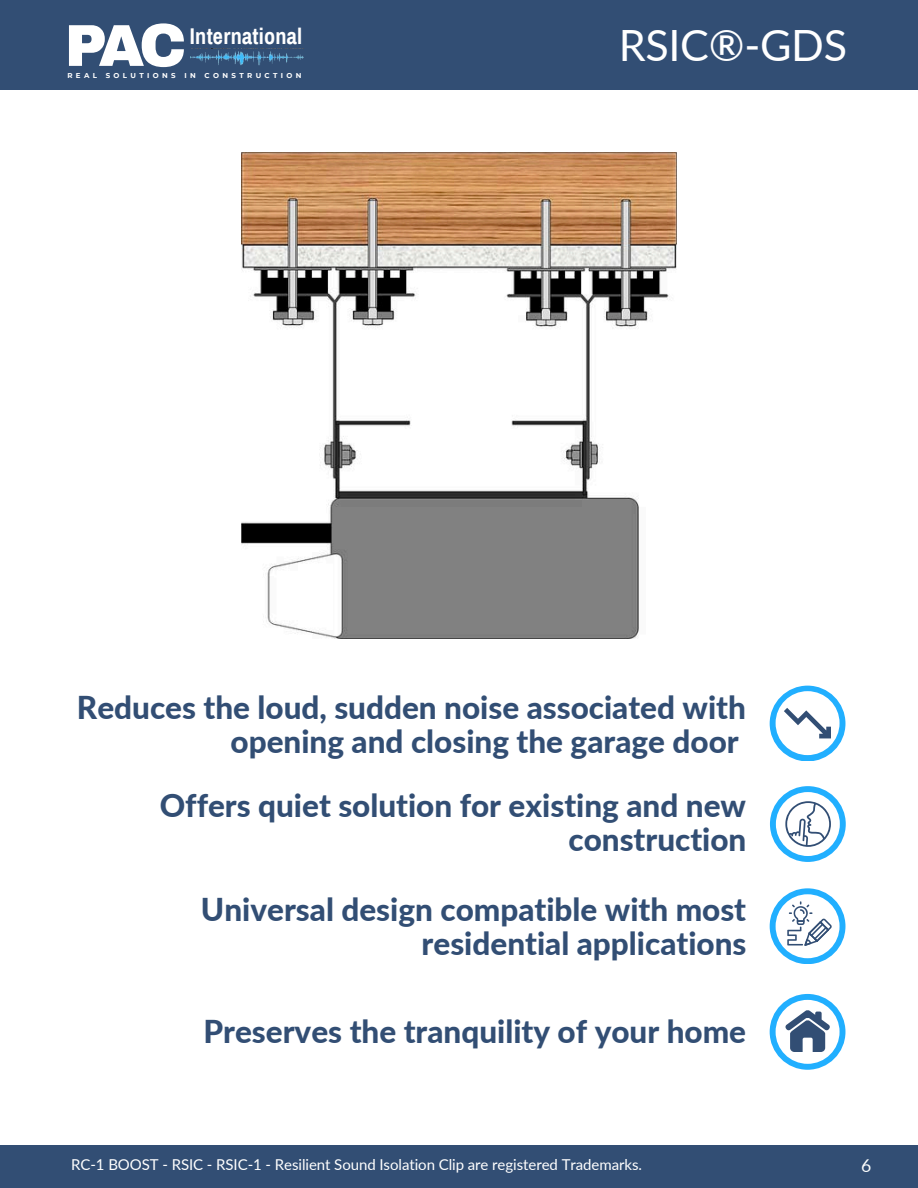
<style>
.page{position:relative;width:918px;height:1188px;background:#fff}
.page>*{position:absolute;margin:0;border:0;box-sizing:border-box;transform-origin:0 0}
.t1{font:900 59.1px "Archivo";color:#fff}
.t2{font:43.05px "Lato";letter-spacing:-.005em;color:#fff}
.t3{font:800 31.5px/33.8px "Lato";color:#324e74;text-align:right}
.t4{font:700 22.35px "Archivo Narrow";letter-spacing:.01em;color:#fff}
.t5{font:17.7px "Lato";color:#fdfefe}
.t6{font:15px "Lato";letter-spacing:-.005em;color:#fff}
.t7{font:700 7.05px "Montserrat";letter-spacing:.475em;color:#fff}
.s1{font-size:61.35px}
</style>
<div class="page">
<div style="left:0;top:1145px;width:918px;height:43px;background:#324e74"></div>
<div style="left:0;top:0;width:918px;height:90px;background:#324e74"></div>
<img style="left:191px;top:50px;width:112px;height:15px">
<img style="left:241px;top:153px;width:436px;height:486px">
<svg style="left:770px;top:686px;width:75px;height:75px"></svg>
<svg style="left:770px;top:994px;width:75px;height:75px"></svg>
<svg style="left:770px;top:786px;width:75px;height:76px"></svg>
<svg style="left:770px;top:888px;width:75px;height:76px"></svg>
<p class="t1" style="left:98px;top:14px;width:90px">A<span class="s1">C</span></p>
<p class="t1" style="left:65px;top:14px;width:44px">P</p>
<p class="t4" style="left:190px;top:25px;width:114px">International</p>
<p class="t7" style="left:67px;top:71px;width:236px">REAL SOLUTIONS IN CONSTRUCTION</p>
<p class="t2" style="left:619px;top:19px;width:230px">RSIC®-GDS</p>
<h2 class="t3" style="left:77px;top:690px;width:671px">Reduces the loud, sudden noise associated with opening and closing the garage door</h2>
<p class="t3" style="left:160px;top:788px;width:588px">Offers quiet solution for existing and new construction</p>
<h2 class="t3" style="left:201px;top:892px;width:547px">Universal design compatible with most residential applications</h2>
<h2 class="t3" style="left:203px;top:1014px;width:544px">Preserves the tranquility of your home</h2>
<p class="t6" style="left:71px;top:1155px;width:572px">RC-1 BOOST - RSIC - RSIC-1 - Resilient Sound Isolation Clip are registered Trademarks.</p>
<h2 class="t5" style="left:861px;top:1155px;width:12px">6</h2>
</div>
